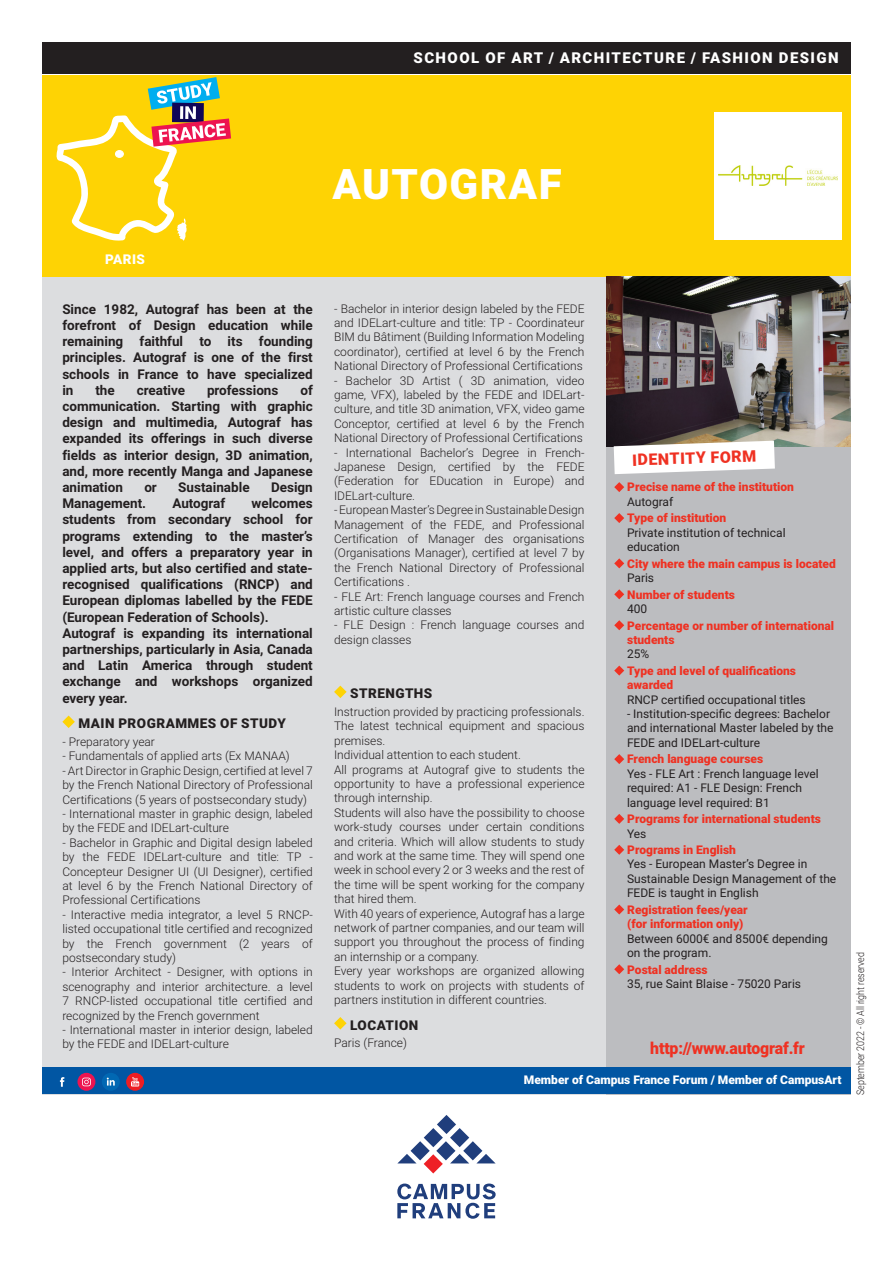
<style>
.page{position:relative;width:893px;height:1263px;background:#fff}
.page>*{position:absolute;margin:0;border:0;box-sizing:border-box;transform-origin:0 0}
.t1{font:900 42.15px "Roboto";letter-spacing:.035em;color:#fff}
.t2{font:900 16.5px "Roboto";letter-spacing:-.01em;color:#ef3122;scale:.96 1}
.t3{font:900 16.05px "Roboto";color:#ef3122}
.t4{font:900 15px "Roboto";letter-spacing:.095em;color:#fff}
.t5{font:700 13.5px/16.2px "Roboto";color:#231f20;text-align:justify}
.t6{font:900 13.5px "Roboto";letter-spacing:.035em;color:#231f20}
.t7{font:900 13.5px "Roboto";letter-spacing:.035em;color:#fff}
.t8{font:300 12px/14.4px "Roboto";color:#231f20;text-align:justify}
.t9{font:12px/14.4px "Roboto";color:#231f20}
.t10{font:900 12px/14.4px "Roboto";color:#ef3122}
.t11{font:900 12px "Roboto";color:#fff}
.t12{font:300 10.5px "Roboto";letter-spacing:-.01em;color:#231f20;scale:.85 1}
</style>
<div class="page">
<div style="left:42px;top:277px;width:809px;height:817px;background:#dcdddf"></div>
<div style="left:607px;top:276px;width:244px;height:818px;background:#bcbdc0"></div>
<div style="left:42px;top:75px;width:809px;height:202px;background:#fed304"></div>
<img style="left:607px;top:277px;width:244px;height:170px">
<div style="left:42px;top:1067px;width:809px;height:27px;background:#0156a3"></div>
<div style="left:714px;top:112px;width:128px;height:127px;background:#fff"></div>
<img style="left:719px;top:166px;width:119px;height:19px">
<svg style="left:397px;top:1115px;width:99px;height:58px"></svg>
<svg style="left:397px;top:1183px;width:98px;height:35px"></svg>
<div style="left:77px;top:1073px;width:18px;height:18px;background:#ed1450;border-radius:50%"></div>
<div style="left:102px;top:1073px;width:18px;height:18px;background:#0168b3;border-radius:50%"></div>
<svg style="left:126px;top:1073px;width:18px;height:18px"></svg>
<svg style="left:60px;top:1077px;width:4px;height:10px"></svg>
<svg style="left:82px;top:1077px;width:9px;height:9px"></svg>
<svg style="left:107px;top:1077px;width:8px;height:8px"></svg>
<svg style="left:131px;top:1077px;width:8px;height:9px"></svg>
<div style="left:42px;top:42px;width:809px;height:32px;background:#231f20"></div>
<svg style="left:614px;top:482px;width:10px;height:10px"></svg>
<svg style="left:614px;top:513px;width:10px;height:10px"></svg>
<svg style="left:614px;top:558px;width:10px;height:10px"></svg>
<svg style="left:614px;top:589px;width:10px;height:10px"></svg>
<svg style="left:614px;top:620px;width:10px;height:10px"></svg>
<svg style="left:614px;top:666px;width:10px;height:10px"></svg>
<svg style="left:614px;top:754px;width:10px;height:10px"></svg>
<svg style="left:614px;top:814px;width:10px;height:10px"></svg>
<svg style="left:614px;top:845px;width:10px;height:10px"></svg>
<svg style="left:614px;top:904px;width:10px;height:10px"></svg>
<svg style="left:614px;top:964px;width:10px;height:10px"></svg>
<svg style="left:614px;top:441px;width:161px;height:33px;background:#edeceb"></svg>
<svg style="left:57px;top:77px;width:174px;height:164px"></svg>
<svg style="left:62px;top:715px;width:13px;height:13px"></svg>
<svg style="left:334px;top:686px;width:13px;height:12px"></svg>
<svg style="left:334px;top:1017px;width:13px;height:12px"></svg>
<p class="t4" style="left:414px;top:47px;width:427px">SCHOOL OF ART / ARCHITECTURE / FASHION DESIGN</p>
<h1 class="t1" style="left:332px;top:155px;width:231px">AUTOGRAF</h1>
<p class="t7" style="left:105px;top:250px;width:41px">PARIS</p>
<p class="t5" style="left:62px;top:300px;width:252px">Since 1982, Autograf has been at the forefront of Design education while remaining faithful to its founding principles. Autograf is one of the first schools in France to have specialized in</p>
<p class="t5" style="left:62px;top:381px;width:252px;text-indent:238px">of communication. Starting with graphic design and multimedia, Autograf has expanded its offerings in such diverse fields as interior design, 3D animation, and, more recently Manga and Japanese animation</p>
<p class="t5" style="left:95px;top:381px;width:21px">the</p>
<p class="t5" style="left:137px;top:381px;width:50px">creative</p>
<p class="t5" style="left:207px;top:381px;width:73px">professions</p>
<p class="t5" style="left:144px;top:479px;width:14px">or</p>
<p class="t5" style="left:178px;top:479px;width:73px">Sustainable</p>
<p class="t5" style="left:271px;top:479px;width:43px">Design</p>
<p class="t5" style="left:62px;top:495px;width:85px">Management.</p>
<p class="t5" style="left:172px;top:495px;width:55px">Autograf</p>
<p class="t5" style="left:62px;top:495px;width:252px;text-align:left;text-indent:189px">welcomes students from secondary school for programs extending to the master’s level, and offers a preparatory year in applied arts, but also certified and state&shy;recognised qualifications (RNCP) and European diplomas labelled by the FEDE (European Federation of Schools).<br>Autograf is expanding its international partnerships, particularly in Asia, Canada and Latin America through student exchange and workshops organized every year.</p>
<p class="t6" style="left:78px;top:714px;width:209px">MAIN PROGRAMMES OF STUDY</p>
<p class="t8" style="left:62px;top:734px;width:94px">- Preparatory year</p>
<p class="t8" style="left:62px;top:748px;width:229px">- Fundamentals of applied arts (Ex MANAA)</p>
<p class="t8" style="left:62px;top:763px;width:252px">- Art Director in Graphic Design, certified at level 7 by the French National Directory of Professional Certifications (5 years of postsecondary study)</p>
<p class="t8" style="left:62px;top:806px;width:252px">- International master in graphic design, labeled by the FEDE and IDELart-culture</p>
<p class="t8" style="left:62px;top:835px;width:252px">- Bachelor in Graphic and Digital design labeled by the FEDE IDELart-culture and title: TP - Concepteur Designer UI (UI Designer), certified at level 6 by the French National Directory of Professional Certifications</p>
<p class="t8" style="left:62px;top:907px;width:252px">- Interactive media integrator, a level 5 RNCP&shy;listed occupational title certified and recognized by the French government (2 years of postsecondary study)</p>
<p class="t8" style="left:62px;top:964px;width:252px">- Interior Architect - Designer, with options in scenography and interior architecture. a level 7 RNCP-listed occupational title certified and recognized by the French government</p>
<p class="t8" style="left:62px;top:1022px;width:252px">- International master in interior design, labeled by the FEDE and IDELart-culture</p>
<p class="t8" style="left:334px;top:301px;width:252px">- Bachelor in interior design labeled by the FEDE and IDELart-culture and title: TP - Coordinateur BIM du Bâtiment (Building Information Modeling coordinator), certified at level 6 by the French National Directory of Professional Certifications</p>
<p class="t8" style="left:334px;top:373px;width:252px">- Bachelor 3D Artist ( 3D animation, video game, VFX), labeled by the FEDE and IDELart&shy;culture, and title 3D animation, VFX, video game Conceptor, certified at level 6 by the French National Directory of Professional Certifications</p>
<p class="t8" style="left:334px;top:445px;width:252px">- International Bachelor’s Degree in French-Japanese Design, certified by the FEDE (Federation for EDucation in Europe) and IDELart-culture.</p>
<p class="t8" style="left:334px;top:502px;width:252px">- European Master’s Degree in Sustainable Design Management of the FEDE, and Professional Certification of Manager des organisations (Organisations Manager), certified at level 7 by the French National Directory of Professional Certifications .</p>
<p class="t8" style="left:334px;top:589px;width:252px">- FLE Art: French language courses and French artistic culture classes</p>
<p class="t8" style="left:334px;top:617px;width:252px">- FLE Design : French language courses and design classes</p>
<p class="t6" style="left:350px;top:684px;width:84px">STRENGTHS</p>
<p class="t8" style="left:334px;top:704px;width:252px;text-align:left">Instruction provided by practicing professionals.<br>The latest technical equipment and spacious premises.<br>Individual attention to each student.<br>All programs at Autograf give to students the opportunity to have a professional experience through internship.<br>Students will also have the possibility to choose work-study courses under certain conditions and criteria. Which will allow students to study and work at the same time. They will spend one week in school every 2 or 3 weeks and the rest of the time will be spent working for the company that hired them.<br>With 40 years of experience, Autograf has a large network of partner companies, and our team will support you throughout the process of finding an internship or a company.<br>Every year workshops are organized allowing students to work on projects with students of partners institution in different countries.</p>
<p class="t6" style="left:350px;top:1015px;width:70px">LOCATION</p>
<p class="t8" style="left:334px;top:1035px;width:74px">Paris (France)</p>
<h3 class="t3" style="left:632px;top:449px;width:126px;rotate:-2deg">IDENTITY FORM</h3>
<p class="t10" style="left:627px;top:479px;width:168px">Precise name of the institution</p>
<p class="t9" style="left:627px;top:494px;width:48px">Autograf</p>
<p class="t10" style="left:627px;top:510px;width:100px">Type of institution</p>
<p class="t9" style="left:627px;top:525px;width:160px">Private institution of technical education</p>
<p class="t10" style="left:627px;top:556px;width:210px">City where the main campus is located</p>
<p class="t9" style="left:627px;top:570px;width:29px">Paris</p>
<p class="t10" style="left:627px;top:587px;width:109px">Number of students</p>
<p class="t9" style="left:627px;top:601px;width:22px">400</p>
<p class="t10" style="left:627px;top:618px;width:208px">Percentage or number of international students</p>
<p class="t9" style="left:627px;top:646px;width:24px">25%</p>
<p class="t10" style="left:627px;top:663px;width:170px">Type and level of qualifications awarded</p>
<p class="t9" style="left:627px;top:692px;width:180px">RNCP certified occupational titles</p>
<p class="t9" style="left:627px;top:706px;width:208px">- Institution-specific degrees: Bachelor and international Master labeled by the<br>FEDE and IDELart-culture</p>
<p class="t10" style="left:627px;top:751px;width:137px">French language courses</p>
<p class="t9" style="left:627px;top:766px;width:193px">Yes - FLE Art : French language level required: A1 - FLE Design: French language level required: B1</p>
<p class="t10" style="left:627px;top:811px;width:195px">Programs for international students</p>
<p class="t9" style="left:627px;top:826px;width:21px">Yes</p>
<p class="t10" style="left:627px;top:842px;width:110px">Programs in English</p>
<p class="t9" style="left:627px;top:856px;width:211px">Yes - European Master’s Degree in<br>Sustainable Design Management of the<br>FEDE is taught in English</p>
<p class="t10" style="left:627px;top:902px;width:122px">Registration fees/year (for information only)</p>
<p class="t9" style="left:627px;top:931px;width:202px">Between 6000€ and 8500€ depending on the program.</p>
<p class="t10" style="left:627px;top:961px;width:82px">Postal address</p>
<p class="t9" style="left:627px;top:976px;width:176px">35, rue Saint Blaise - 75020 Paris</p>
<h2 class="t2" style="left:650px;top:1036px;width:162px">http://www.autograf.fr</h2>
<p class="t11" style="left:524px;top:1071px;width:319px">Member of Campus France Forum / Member of CampusArt</p>
<p class="t12" style="left:853px;top:1095px;width:169px;rotate:-90deg">September 2022 - © All right reserved</p>
</div>
